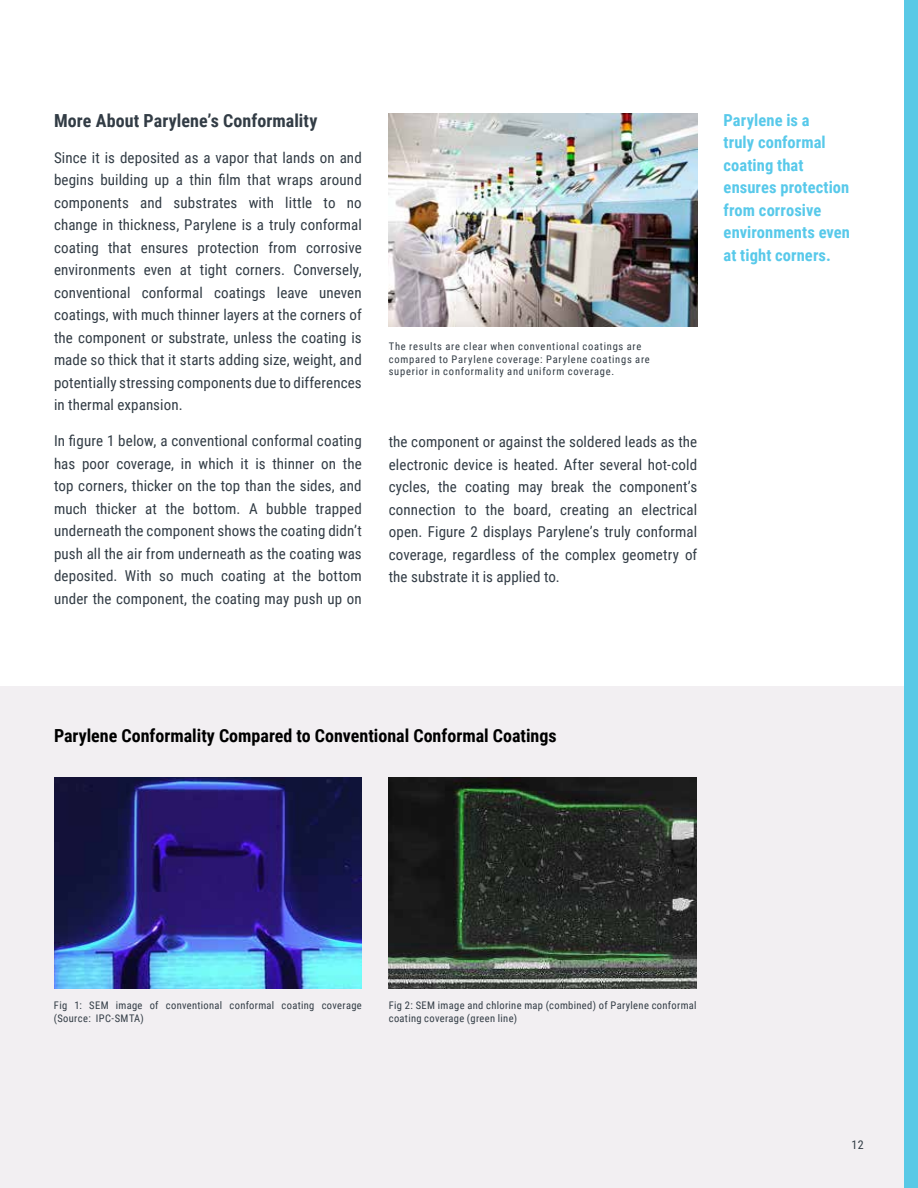
<style>
.page{position:relative;width:918px;height:1188px;background:#fff}
.page>*{position:absolute;margin:0;border:0;box-sizing:border-box;transform-origin:0 0}
.t1{font:700 18px "Roboto Condensed";color:#000}
.t2{font:700 18px "Roboto Condensed";letter-spacing:.005em;color:#323c45}
.t3{font:700 16.5px/22.5px "Roboto Condensed";letter-spacing:.005em;color:#58c9ea}
.t4{font:15px/22.5px "Roboto Condensed";letter-spacing:.01em;color:#323c45;text-align:justify}
.t5{font:12px "Roboto Condensed";color:#323c45}
.t6{font:10.5px/12.6px "Roboto Condensed";letter-spacing:.045em;color:#323c45}
.t7{font:10.5px/12.6px "Roboto Condensed";letter-spacing:.07em;color:#323c45}
</style>
<div class="page">
<div style="left:1px;top:687px;width:917px;height:501px;background:#f2eff2"></div>
<img style="left:389px;top:777px;width:308px;height:212px">
<img style="left:54px;top:777px;width:308px;height:212px">
<img style="left:389px;top:113px;width:308px;height:214px">
<div style="left:904px;top:0;width:14px;height:1188px;background:#59c9e6"></div>
<p class="t2" style="left:54px;top:108px;width:265px">More About Parylene’s Conformality</p>
<p class="t4" style="left:54px;top:146px;width:309px">Since it is deposited as a vapor that lands on and begins building up a thin film that wraps around components and substrates with little to no change in thickness, Parylene is a truly conformal coating that ensures protection from corrosive environments even at tight corners. Conversely, conventional conformal coatings leave uneven coatings, with much thinner layers at the corners of the component or substrate, unless the coating is made so thick that it starts adding size, weight, and potentially stressing components due to differences in thermal expansion.</p>
<p class="t4" style="left:54px;top:429px;width:309px">In figure 1 below, a conventional conformal coating has poor coverage, in which it is thinner on the top corners, thicker on the top than the sides, and much thicker at the bottom. A bubble trapped underneath the component shows the coating didn’t push all the air from underneath as the coating was deposited. With so much coating at the bottom under the component, the coating may push up on</p>
<p class="t3" style="left:724px;top:108px;width:128px">Parylene is a<br>truly conformal coating that ensures protection from corrosive environments even at tight corners.</p>
<p class="t7" style="left:389px;top:340px;width:263px">The results are clear when conventional coatings are compared to Parylene coverage: Parylene coatings are superior in conformality and uniform coverage.</p>
<p class="t4" style="left:389px;top:430px;width:310px">the component or against the soldered leads as the electronic device is heated. After several hot-cold cycles, the coating may break the component’s connection to the board, creating an electrical open. Figure 2 displays Parylene’s truly conformal coverage, regardless of the complex geometry of the substrate it is applied to.</p>
<p class="t1" style="left:54px;top:723px;width:504px">Parylene Conformality Compared to Conventional Conformal Coatings</p>
<p class="t6" style="left:54px;top:999px;width:309px">Fig 1: SEM image of conventional conformal coating coverage (Source: IPC-SMTA)</p>
<p class="t6" style="left:389px;top:999px;width:309px">Fig 2: SEM image and chlorine map (combined) of Parylene conformal coating coverage (green line)</p>
<p class="t5" style="left:852px;top:1136px;width:14px">12</p>
</div>
